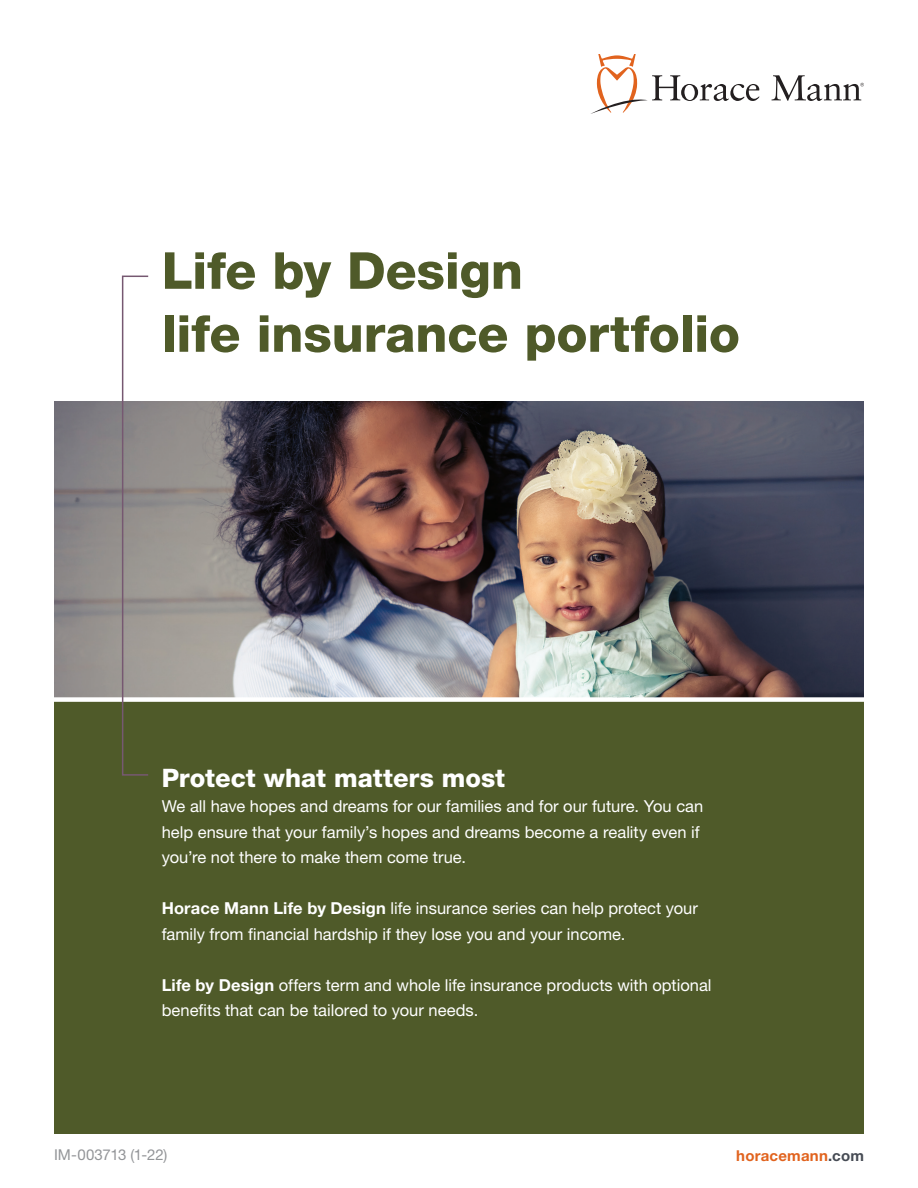
<style>
.page{position:relative;width:918px;height:1188px;background:#fff}
.page>*{position:absolute;margin:0;border:0;box-sizing:border-box;transform-origin:0 0}
.H1b___Mini_Largest_H{font:800 51px/63px "Helvetica Neue LT Std";letter-spacing:-.005em;color:#4f5a29}
.Introduction_Body_Co{font:800 25.5px "Helvetica Neue LT Std";color:#fff}
.Introduction_Body_Co-2{font:16.5px/25.5px "Helvetica Neue LT Std";color:#fff}
.Form_No_and_Legal_En{font:15px "Helvetica Neue LT Std";color:#939598}
.t1{font:700 15px "Helvetica Neue LT Std";letter-spacing:.015em;color:#e1631e}
.s1{font-weight:700}
.s2{color:#464b54}
</style>
<div class="page">
<div style="left:54px;top:481px;width:810px;height:653px;background:#4f5a29"></div>
<img style="left:54px;top:401px;width:810px;height:296px">
<div style="left:34px;top:697px;width:858px;height:5px;background:#fff"></div>
<svg style="left:591px;top:54px;width:169px;height:60px"></svg>
<svg style="left:772px;top:75px;width:92px;height:26px"></svg>
<div style="left:122px;top:276px;width:27px;height:500px;border:2px solid #765871"></div>
<p class="H1b___Mini_Largest_H" style="left:162px;top:239px;width:580px">Life by Design<br>life insurance portfolio</p>
<p class="Introduction_Body_Co" style="left:162px;top:763px;width:345px">Protect what matters most</p>
<p class="Introduction_Body_Co-2" style="left:162px;top:793px;width:543px">We all have hopes and dreams for our families and for our future. You can help ensure that your family’s hopes and dreams become a reality even if you’re not there to make them come true.</p>
<p class="Introduction_Body_Co-2" style="left:162px;top:895px;width:538px"><span class="s1">Horace Mann Life by Design</span> life insurance series can help protect your family from financial hardship if they lose you and your income.</p>
<p class="Introduction_Body_Co-2" style="left:162px;top:972px;width:551px"><span class="s1">Life by Design</span> offers term and whole life insurance products with optional benefits that can be tailored to your needs.</p>
<p class="Form_No_and_Legal_En" style="left:54px;top:1145px;width:115px">IM-003713 (1-22)</p>
<p class="t1" style="left:736px;top:1146px;width:129px">horacemann<span class="s2">.com</span></p>
</div>
